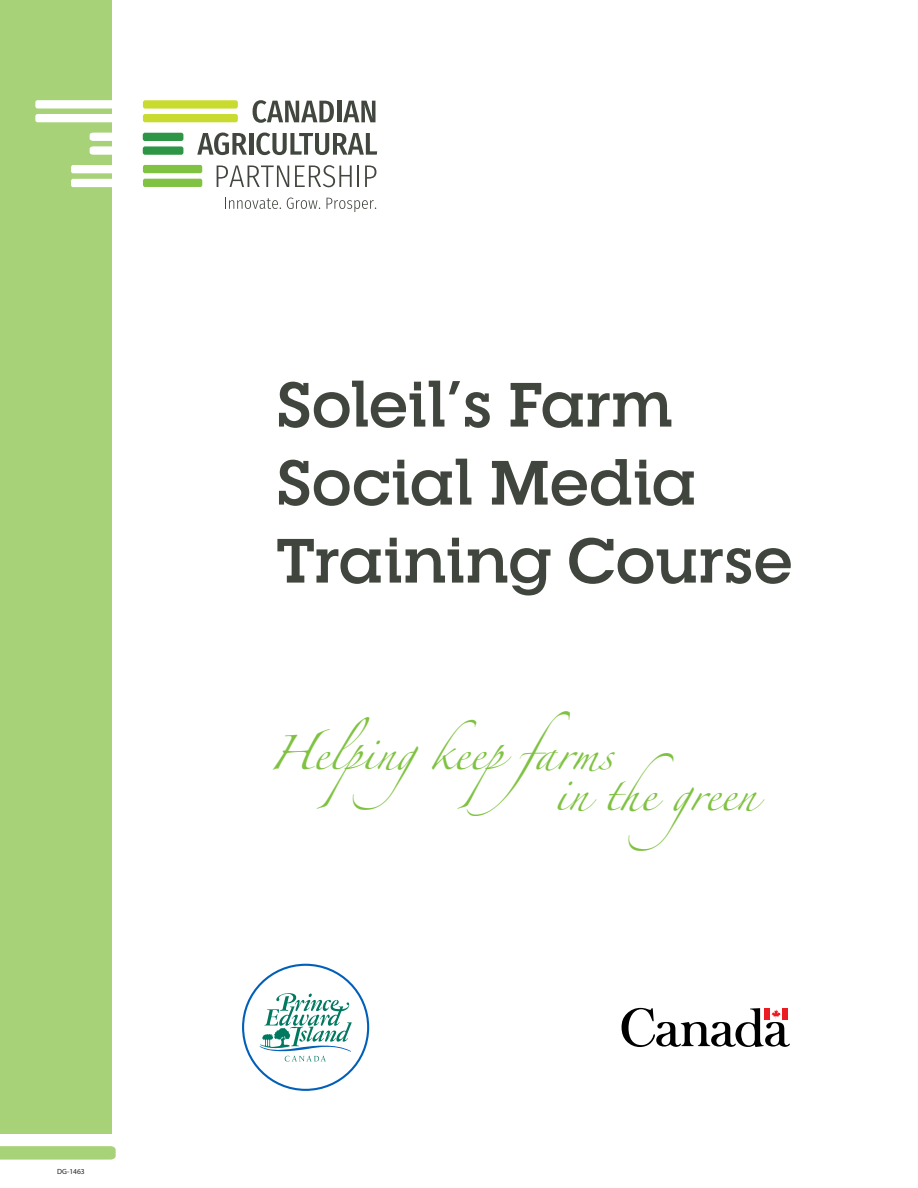
<style>
.page{position:relative;width:918px;height:1188px;background:#fff}
.page>*{position:absolute;margin:0;border:0;box-sizing:border-box;transform-origin:0 0}
.t1{font:700 61.5px/78px "RNS Camelia";color:#40463d}
.t2{font:31.05px "Zapfino";color:#7fc241}
.t3{font:7.5px "Myriad Pro";color:#231f20}
</style>
<div class="page">
<svg style="left:225px;top:198px;width:56px;height:11px"></svg>
<svg style="left:287px;top:198px;width:33px;height:11px"></svg>
<svg style="left:327px;top:198px;width:49px;height:14px"></svg>
<div style="left:143px;top:179px;width:59px;height:8px;background:#80c342;border-radius:2px"></div>
<div style="left:143px;top:165px;width:59px;height:8px;background:#80c342;border-radius:2px"></div>
<div style="left:143px;top:114px;width:95px;height:8px;background:#c9db2e;border-radius:2px"></div>
<div style="left:143px;top:100px;width:95px;height:9px;background:#c9db2e;border-radius:2px"></div>
<div style="left:143px;top:146px;width:40px;height:9px;background:#2d9546;border-radius:2px"></div>
<div style="left:143px;top:133px;width:40px;height:8px;background:#2d9546;border-radius:2px"></div>
<svg style="left:253px;top:100px;width:81px;height:23px"></svg>
<hr style="left:337px;top:101px;width:4px;height:21px;background:#41463e">
<svg style="left:343px;top:101px;width:32px;height:21px"></svg>
<svg style="left:197px;top:133px;width:50px;height:22px"></svg>
<hr style="left:249px;top:133px;width:4px;height:22px;background:#41463e">
<svg style="left:256px;top:133px;width:121px;height:22px"></svg>
<svg style="left:217px;top:166px;width:72px;height:21px"></svg>
<svg style="left:295px;top:165px;width:57px;height:22px"></svg>
<hr style="left:357px;top:166px;width:2px;height:21px;background:#41463e">
<svg style="left:365px;top:166px;width:11px;height:21px"></svg>
<div style="left:0;top:0;width:112px;height:1134px;background:#a7d277"></div>
<svg style="left:0;top:1146px;width:116px;height:14px;background:#abd47d"></svg>
<div style="left:71px;top:179px;width:56px;height:8px;background:#fff;border-radius:2px"></div>
<div style="left:71px;top:165px;width:56px;height:8px;background:#fff;border-radius:2px"></div>
<div style="left:35px;top:114px;width:92px;height:8px;background:#fff;border-radius:2px"></div>
<div style="left:35px;top:100px;width:92px;height:9px;background:#fff;border-radius:2px"></div>
<svg style="left:90px;top:133px;width:22px;height:22px"></svg>
<svg style="left:622px;top:1008px;width:168px;height:39px"></svg>
<svg style="left:259px;top:993px;width:93px;height:68px"></svg>
<p class="t3" style="left:57px;top:1167px;width:29px">DG-1463</p>
<p class="t1" style="left:275px;top:364px;width:519px">Soleil’s Farm<br>Social Media<br>Training Course</p>
<p class="t2" style="left:269px;top:740px;width:354px">Helpingkeepfarms</p>
<p class="t2" style="left:554px;top:781px;width:204px">in the green</p>
</div>
